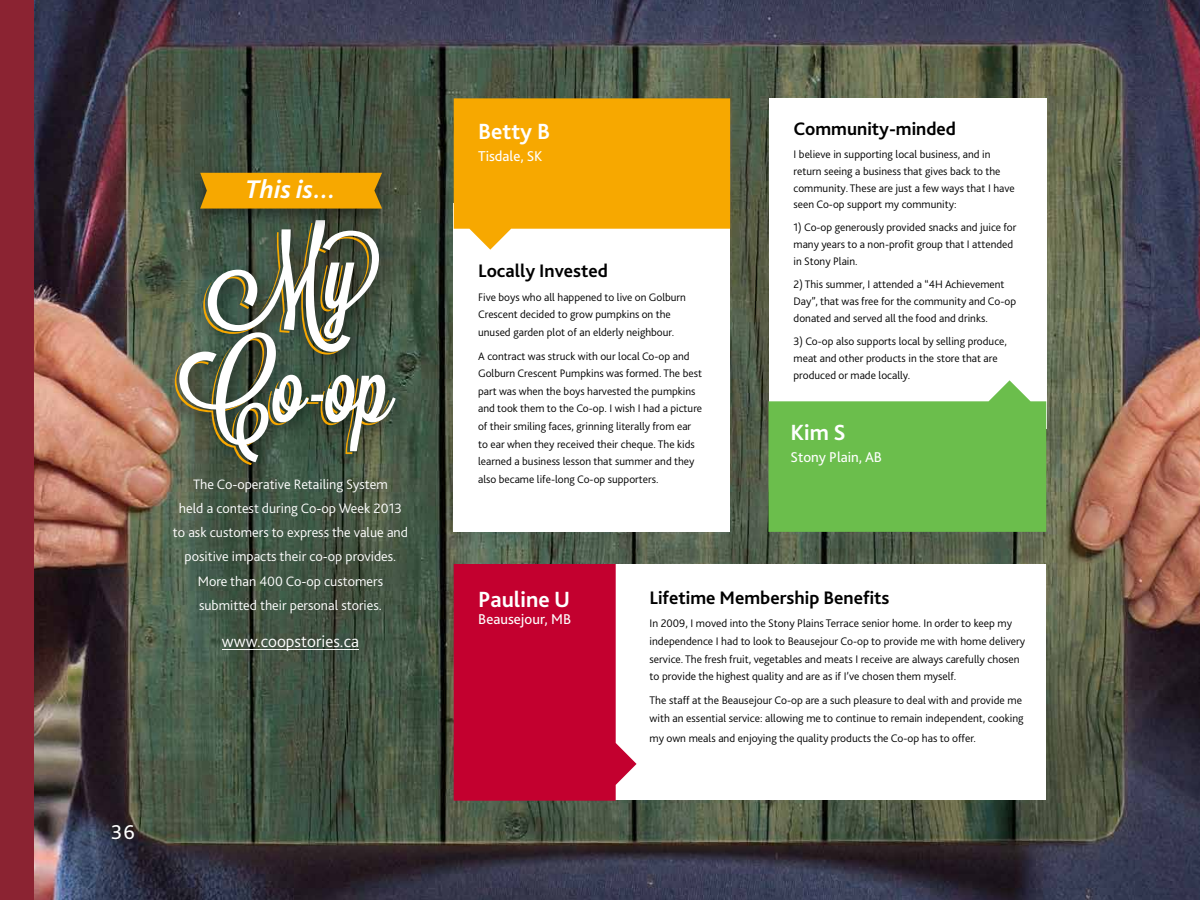
<style>
.page{position:relative;width:1200px;height:900px;background:#fff}
.page>*{position:absolute;margin:0;border:0;box-sizing:border-box;transform-origin:0 0}
.t1{font:italic 700 26.7px "Bliss 2";letter-spacing:.01em;color:#fff}
.t2{font:700 22.95px "Bliss 2";color:#fff}
.t3{font:21px "Bliss 2";color:#fff}
.t4{font:700 18.9px "Bliss 2";color:#000}
.t5{font:300 17.25px "Bliss 2";color:#fff}
.t6{font:14.85px "Bliss 2";color:#fff}
.t7{font:300 14.25px/24.3px "Bliss 2";color:#fff;text-align:center}
.t8{font:300 11.55px/17.5px "Bliss 2";color:#000}
.t9{font:300 11.4px/17px "Bliss 2";color:#000}
</style>
<div class="page">
<img style="left:34px;top:0;width:1166px;height:900px">
<div style="left:769px;top:98px;width:277px;height:330px;background:#fff"></div>
<div style="left:454px;top:203px;width:276px;height:329px;background:#fff"></div>
<div style="left:583px;top:565px;width:463px;height:235px;background:#fff"></div>
<svg style="left:454px;top:98px;width:276px;height:152px;background:#f7b321"></svg>
<svg style="left:768px;top:380px;width:278px;height:152px;background:#7dc562"></svg>
<svg style="left:454px;top:564px;width:183px;height:237px;background:#c91b45"></svg>
<hr style="left:222px;top:649px;width:137px;height:1px;background:#fff">
<div style="left:165px;top:210px;width:249px;height:273px;background:#000;opacity:.45"></div>
<svg style="left:175px;top:220px;width:221px;height:245px"></svg>
<div style="left:187px;top:164px;width:209px;height:67px;background:#000;opacity:.45"></div>
<svg style="left:200px;top:173px;width:182px;height:36px;background:#eca202"></svg>
<div style="left:0;top:0;width:34px;height:900px;background:#8b2332"></div>
<h1 class="t1" style="left:246px;top:172px;width:91px">This is...</h1>
<p class="t7" style="left:173px;top:472px;width:237px">The Co-operative Retailing System<br>held a contest during Co-op Week 2013 to ask customers to express the value and positive impacts their co-op provides.<br>More than 400 Co-op customers submitted their personal stories.</p>
<h3 class="t5" style="left:222px;top:630px;width:139px">www.coopstories.ca</h3>
<h3 class="t3" style="left:111px;top:819px;width:25px">36</h3>
<h2 class="t2" style="left:478px;top:118px;width:74px">Betty B</h2>
<h3 class="t6" style="left:478px;top:147px;width:66px">Tisdale, SK</h3>
<h3 class="t4" style="left:478px;top:259px;width:131px">Locally Invested</h3>
<p class="t9" style="left:478px;top:288px;width:209px;line-height:17.5px">Five boys who all happened to live on Golburn<br>Crescent decided to grow pumpkins on the unused garden plot of an elderly neighbour.</p>
<p class="t9" style="left:478px;top:347px;width:226px;line-height:17.5px">A contract was struck with our local Co-op and Golburn Crescent Pumpkins was formed. The best part was when the boys harvested the pumpkins and took them to the Co-op. I wish I had a picture of their smiling faces, grinning literally from ear to ear when they received their cheque. The kids learned a business lesson that summer and they also became life-long Co-op supporters.</p>
<h3 class="t4" style="left:794px;top:117px;width:164px">Community-minded</h3>
<p class="t9" style="left:794px;top:145px;width:223px">I believe in supporting local business, and in return seeing a business that gives back to the community. These are just a few ways that I have seen Co-op support my community:</p>
<p class="t9" style="left:794px;top:219px;width:224px">1) Co‐op generously provided snacks and juice for many years to a non-profit group that I attended in Stony Plain.</p>
<p class="t9" style="left:794px;top:276px;width:224px">2) This summer, I attended a “4H Achievement<br>Day”, that was free for the community and Co‐op donated and served all the food and drinks.</p>
<p class="t9" style="left:794px;top:333px;width:215px">3) Co‐op also supports local by selling produce, meat and other products in the store that are produced or made locally.</p>
<h2 class="t2" style="left:791px;top:418px;width:57px">Kim S</h2>
<h3 class="t6" style="left:791px;top:448px;width:93px">Stony Plain, AB</h3>
<h2 class="t2" style="left:478px;top:585px;width:93px">Pauline U</h2>
<h3 class="t6" style="left:478px;top:610px;width:94px">Beausejour, MB</h3>
<h3 class="t4" style="left:650px;top:586px;width:241px">Lifetime Membership Benefits</h3>
<p class="t8" style="left:650px;top:615px;width:377px">In 2009, I moved into the Stony Plains Terrace senior home. In order to keep my independence I had to look to Beausejour Co-op to provide me with home delivery service. The fresh fruit, vegetables and meats I receive are always carefully chosen to provide the highest quality and are as if I’ve chosen them myself.</p>
<p class="t8" style="left:650px;top:691px;width:376px">The staff at the Beausejour Co-op are a such pleasure to deal with and provide me with an essential service: allowing me to continue to remain independent, cooking</p>
<p class="t8" style="left:650px;top:729px;width:328px">my own meals and enjoying the quality products the Co-op has to offer.</p>
</div>
